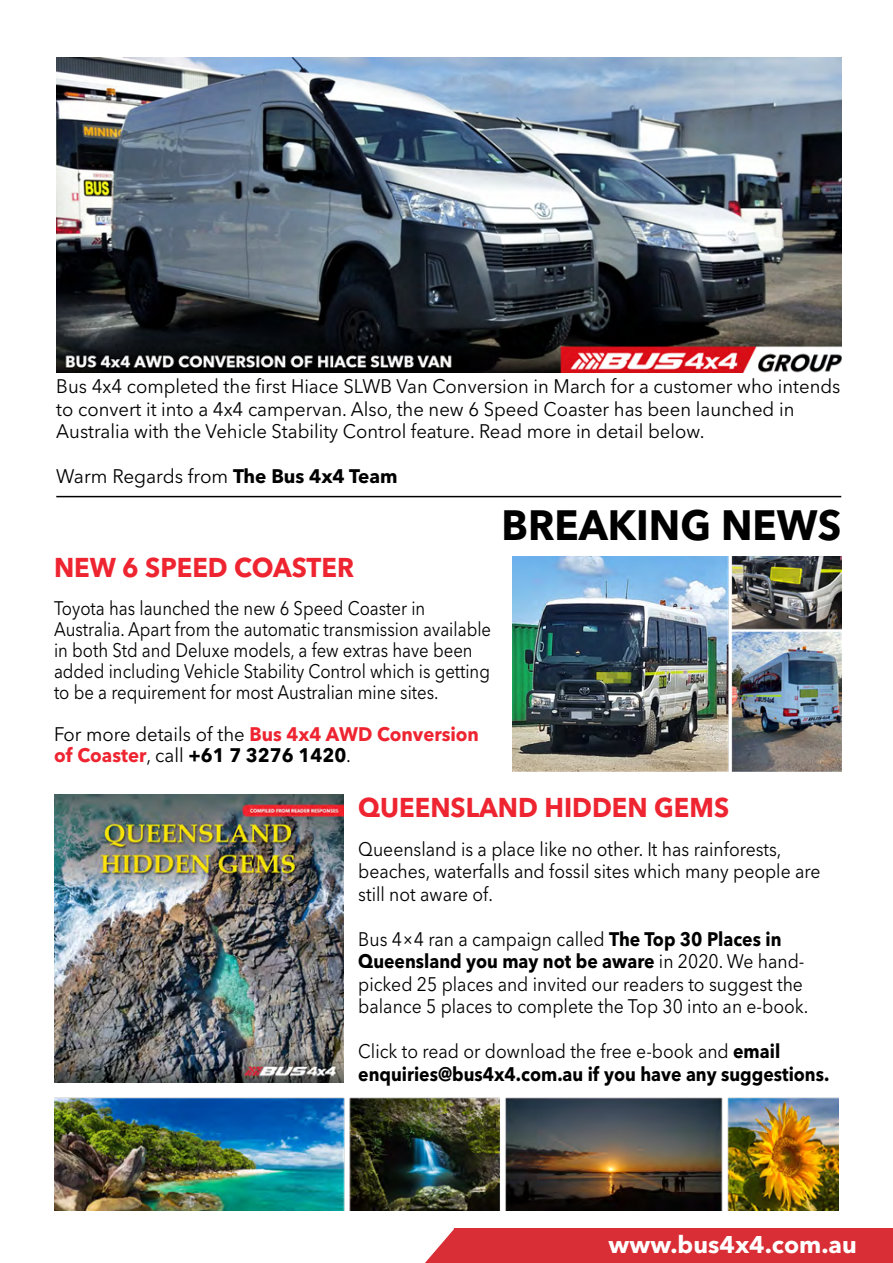
<style>
.page{position:relative;width:893px;height:1263px;background:#fff}
.page>*{position:absolute;margin:0;border:0;box-sizing:border-box;transform-origin:0 0}
.t1{font:700 42px "Avenir Next LT Pro";color:#000;scale:.95 1}
.t2{font:700 27px "Avenir Next LT Pro";color:#ee2531;scale:.95 1}
.t3{font:700 24px "Avenir Next LT Pro";color:#fff}
.t4{font:19.5px/22.5px "Avenir Next LT Pro";color:#000;scale:.9 1}
.t5{font:19.5px/21px "Avenir Next LT Pro";color:#000;scale:.86 1}
.t6{font:19.5px/22.5px "Avenir Next LT Pro";color:#000;scale:.95 1}
.t7{font:700 19.5px/22.5px "Avenir Next LT Pro";color:#000;scale:.9 1}
.t8{font:700 19.5px/21px "Avenir Next LT Pro";color:#ee2531;scale:.95 1}
.t9{font:19.5px "Avenir Next LT Pro";color:#000}
.s1{font-weight:700}
.s2{font-weight:400;color:#000}
.s3{color:#000}
.s4{font-weight:400}
</style>
<div class="page">
<div style="left:425px;top:1228px;width:467px;height:35px;background:#d92e36"></div>
<svg style="left:425px;top:1228px;width:29px;height:35px"></svg>
<img style="left:56px;top:58px;width:785px;height:314px">
<hr style="left:56px;top:496px;width:785px;height:1px;background:#000">
<img style="left:513px;top:557px;width:328px;height:215px">
<img style="left:54px;top:794px;width:289px;height:288px">
<img style="left:54px;top:1097px;width:784px;height:114px">
<p class="t6" style="left:56px;top:375px;width:827px">Bus 4x4 completed the first Hiace SLWB Van Conversion in March for a customer who intends to convert it into a 4x4 campervan. Also, the new 6 Speed Coaster has been launched in<br>Australia with the Vehicle Stability Control feature. Read more in detail below.</p>
<p class="t9" style="left:56px;top:465px;width:343px">Warm Regards from <span class="s1">The Bus 4x4 Team</span></p>
<h1 class="t1" style="left:501px;top:500px;width:359px">BREAKING NEWS</h1>
<h2 class="t2" style="left:54px;top:551px;width:317px">NEW 6 SPEED COASTER</h2>
<p class="t5" style="left:54px;top:597px;width:510px">Toyota has launched the new 6 Speed Coaster in Australia. Apart from the automatic transmission available in both Std and Deluxe models, a few extras have been added including Vehicle Stability Control which is getting to be a requirement for most Australian mine sites.</p>
<p class="t8" style="left:54px;top:723px;width:449px"><span class="s2">For more details of the</span> Bus 4x4 AWD Conversion of Coaster<span class="s2">, call</span> <span class="s3">+61 7 3276 1420</span><span class="s2">.</span></p>
<h2 class="t2" style="left:358px;top:791px;width:392px">QUEENSLAND HIDDEN GEMS</h2>
<p class="t4" style="left:358px;top:837px;width:515px">Queensland is a place like no other. It has rainforests, beaches, waterfalls and fossil sites which many people are still not aware of.</p>
<p class="t4" style="left:358px;top:927px;width:502px">Bus 4×4 ran a campaign called <span class="s1">The Top 30 Places in Queensland you may not be aware</span> in 2020. We hand&shy;picked 25 places and invited our readers to suggest the balance 5 places to complete the Top 30 into an e-book.</p>
<p class="t7" style="left:358px;top:1040px;width:525px"><span class="s4">Click to read or download the free e-book and</span> email enquiries@bus4x4.com.au if you have any suggestions.</p>
<p class="t3" style="left:609px;top:1229px;width:250px">www.bus4x4.com.au</p>
</div>
